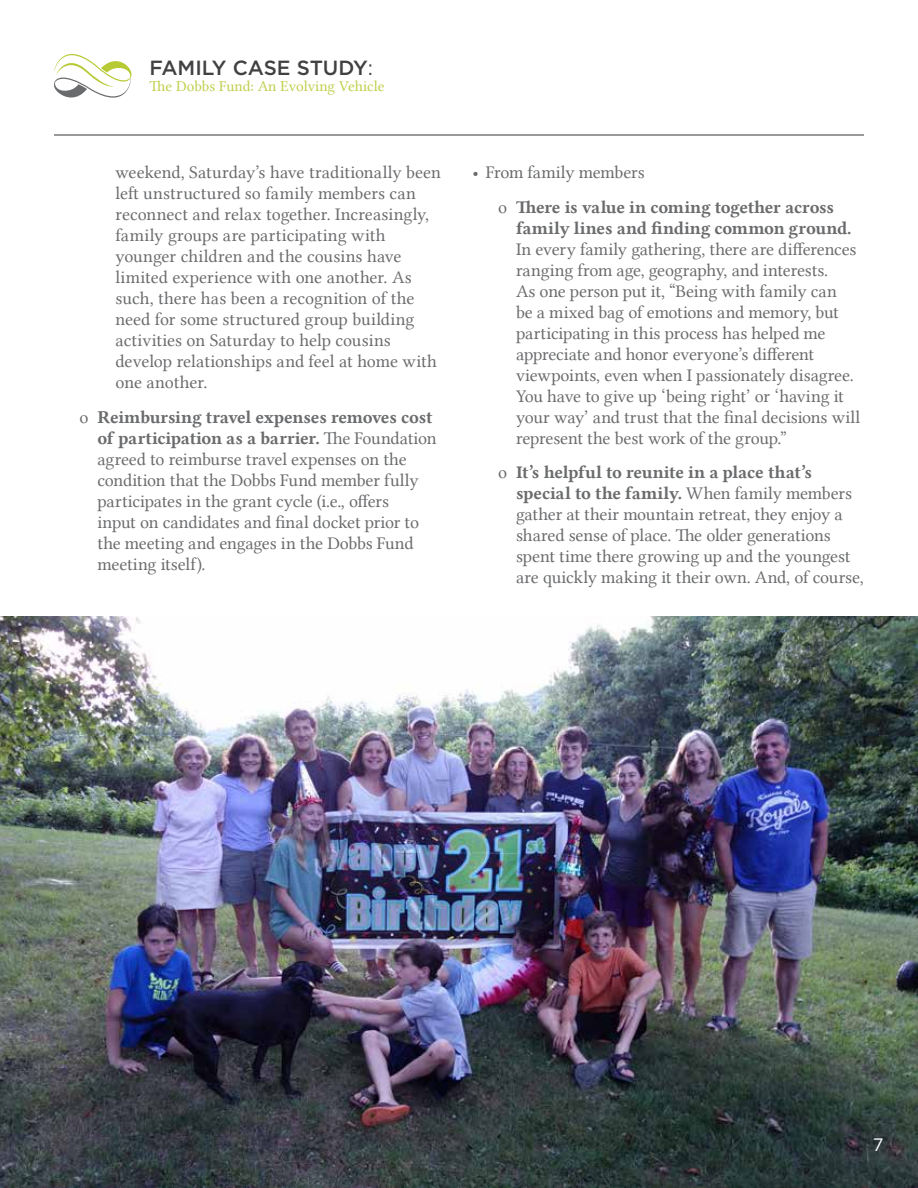
<style>
.page{position:relative;width:918px;height:1188px;background:#fff}
.page>*{position:absolute;margin:0;border:0;box-sizing:border-box;transform-origin:0 0}
.t1{font:500 20.55px "Gotham";color:#414042}
.t2{font:18px/21px "Lin Libertine";letter-spacing:-.01em;color:#6a6b6d}
.t3{font:18px/21px "Lin Libertine B";letter-spacing:-.015em;color:#6a6b6d}
.t4{font:18px "Gotham";color:#fff}
.t5{font:15.15px "Lin Libertine";color:#bfce48}
.s1{font-weight:400}
.s2{font-family:"Lin Libertine"}
</style>
<div class="page">
<svg style="left:54px;top:54px;width:78px;height:44px"></svg>
<hr style="left:54px;top:134px;width:810px;height:2px;background:#797a7c">
<img style="left:0;top:617px;width:918px;height:571px">
<p class="t1" style="left:150px;top:54px;width:225px">FAMILY CASE STUDY<span class="s1">:</span></p>
<p class="t5" style="left:150px;top:77px;width:236px">The Dobbs Fund: An Evolving Vehicle</p>
<p class="t2" style="left:116px;top:162px;width:327px">weekend, Saturday’s have traditionally been left unstructured so family members can reconnect and relax together. Increasingly, family groups are participating with younger children and the cousins have limited experience with one another. As such, there has been a recognition of the need for some structured group building activities on Saturday to help cousins develop relationships and feel at home with one another.</p>
<p class="t3" style="left:80px;top:406px;width:359px;text-align:right"><span class="s2">o</span> Reimbursing travel expenses removes cost of participation as a barrier. <span class="s2">The Foundation</span></p>
<p class="t2" style="left:98px;top:448px;width:323px">agreed to reimburse travel expenses on the condition that the Dobbs Fund member fully participates in the grant cycle (i.e., offers input on candidates and final docket prior to the meeting and engages in the Dobbs Fund meeting itself).</p>
<p class="t2" style="left:472px;top:162px;width:174px">• From family members</p>
<p class="t3" style="left:516px;top:196px;width:337px;text-indent:-18px"><span class="s2">o</span> There is value in coming together across family lines and finding common ground.</p>
<p class="t2" style="left:516px;top:238px;width:346px">In every family gathering, there are differences ranging from age, geography, and interests.<br>As one person put it, “Being with family can<br>be a mixed bag of emotions and memory, but participating in this process has helped me appreciate and honor everyone’s different viewpoints, even when I passionately disagree.<br>You have to give up ‘being right’ or ‘having it your way’ and trust that the final decisions will represent the best work of the group.”</p>
<p class="t3" style="left:516px;top:462px;width:338px;text-indent:-18px"><span class="s2">o</span> It’s helpful to reunite in a place that’s special to the family. <span class="s2">When family members</span></p>
<p class="t2" style="left:516px;top:504px;width:349px">gather at their mountain retreat, they enjoy a shared sense of place. The older generations spent time there growing up and the youngest are quickly making it their own. And, of course,</p>
<p class="t4" style="left:873px;top:1133px;width:12px">7</p>
</div>
